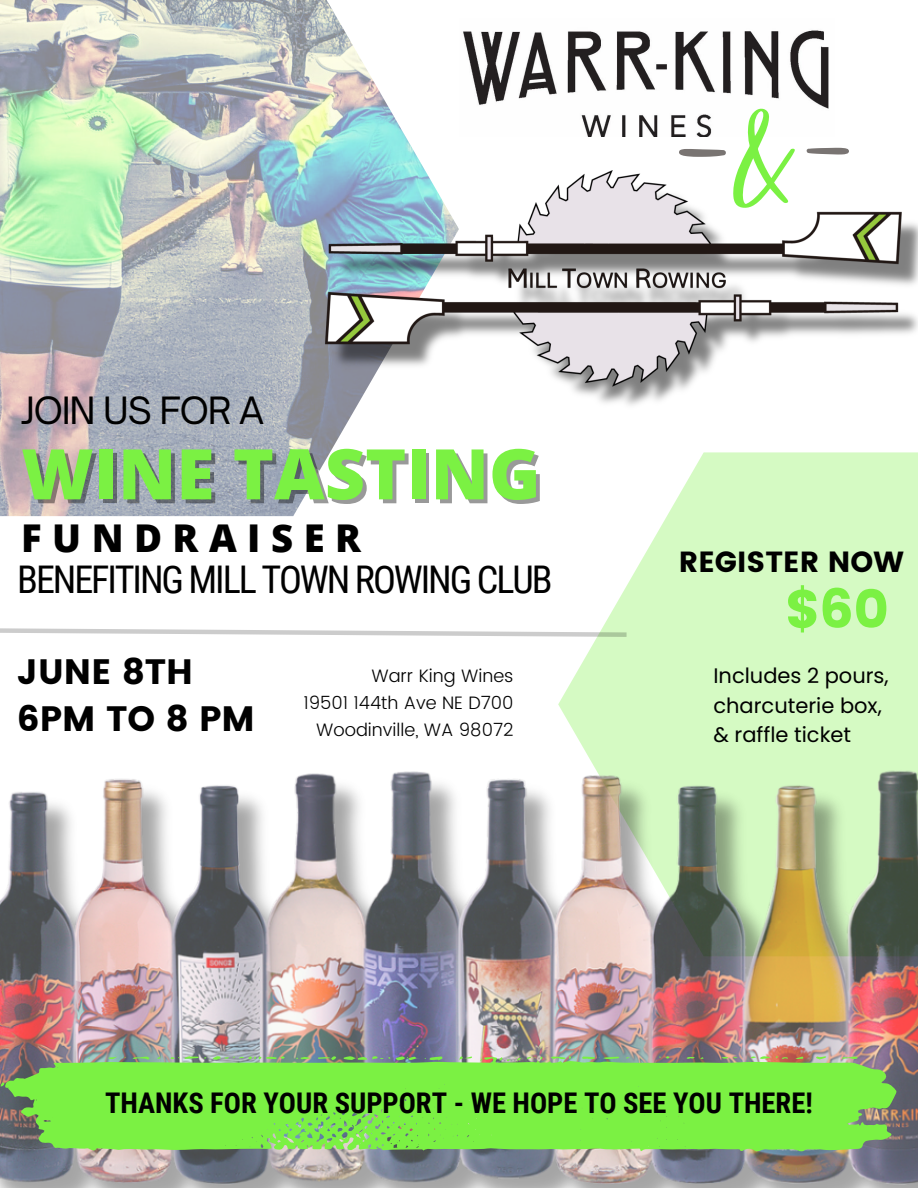
<style>
.page{position:relative;width:918px;height:1188px;background:#fff}
.page>*{position:absolute;margin:0;border:0;box-sizing:border-box;transform-origin:0 0}
.t1{font:800 69.9px "Open Sans";color:#7bf143}
.t2{font:53.85px "Poppins";color:#7bf143}
.t3{font:800 38.25px "Open Sans";letter-spacing:.275em;color:#000}
.t4{font:38.1px "Roboto Condensed";letter-spacing:-.055em;color:#000}
.t5{font:36px "Open Sauce One";letter-spacing:-.035em;color:#000}
.t6{font:35.25px "Poppins";color:#000}
.t7{font:29.1px "Poppins";color:#000}
.t8{font:700 28.5px "Roboto Condensed";color:#000}
.t9{font:21px "Poppins";color:#000}
.t10{font:300 18px "Poppins";color:#000}
</style>
<div class="page">
<img style="left:0;top:0;width:425px;height:516px">
<svg style="left:558px;top:452px;width:360px;height:296px;fill:#d5fac3"></svg>
<img style="left:0;top:748px;width:918px;height:440px">
<img style="left:301px;top:170px;width:617px;height:244px">
<img style="left:463px;top:30px;width:366px;height:107px">
<svg style="left:733px;top:108px;width:62px;height:100px"></svg>
<svg style="left:679px;top:149px;width:47px;height:8px"></svg>
<svg style="left:807px;top:148px;width:42px;height:7px"></svg>
<svg style="left:0;top:627px;width:630px;height:10px"></svg>
<svg style="left:1px;top:1055px;width:896px;height:98px;background:#7dde4f"></svg>
<h4 class="t5" style="left:21px;top:388px;width:245px">JOIN US FOR A</h4>
<p class="t1" style="left:21px;top:425px;width:521px">WINE TASTING</p>
<p class="t3" style="left:21px;top:511px;width:341px">FUNDRAISER</p>
<h1 class="t4" style="left:17px;top:558px;width:537px">BENEFITING MILL TOWN ROWING CLUB</h1>
<h6 class="t6" style="left:17px;top:651px;width:177px">JUNE 8TH</h6>
<h5 class="t10" style="left:371px;top:665px;width:144px">Warr King Wines</h5>
<h2 class="t10" style="left:303px;top:692px;width:212px">19501 144th Ave NE D700</h2>
<p class="t10" style="left:316px;top:719px;width:199px">Woodinville, WA 98072</p>
<h3 class="t6" style="left:17px;top:699px;width:239px">6PM TO 8 PM</h3>
<p class="t7" style="left:679px;top:545px;width:226px">REGISTER NOW</p>
<p class="t2" style="left:785px;top:578px;width:105px">$60</p>
<p class="t9" style="left:713px;top:661px;width:177px">Includes 2 pours,</p>
<p class="t9" style="left:713px;top:691px;width:170px">charcuterie box,</p>
<p class="t9" style="left:713px;top:720px;width:139px">&amp; raffle ticket</p>
<p class="t8" style="left:105px;top:1086px;width:709px">THANKS FOR YOUR SUPPORT - WE HOPE TO SEE YOU THERE!</p>
</div>
